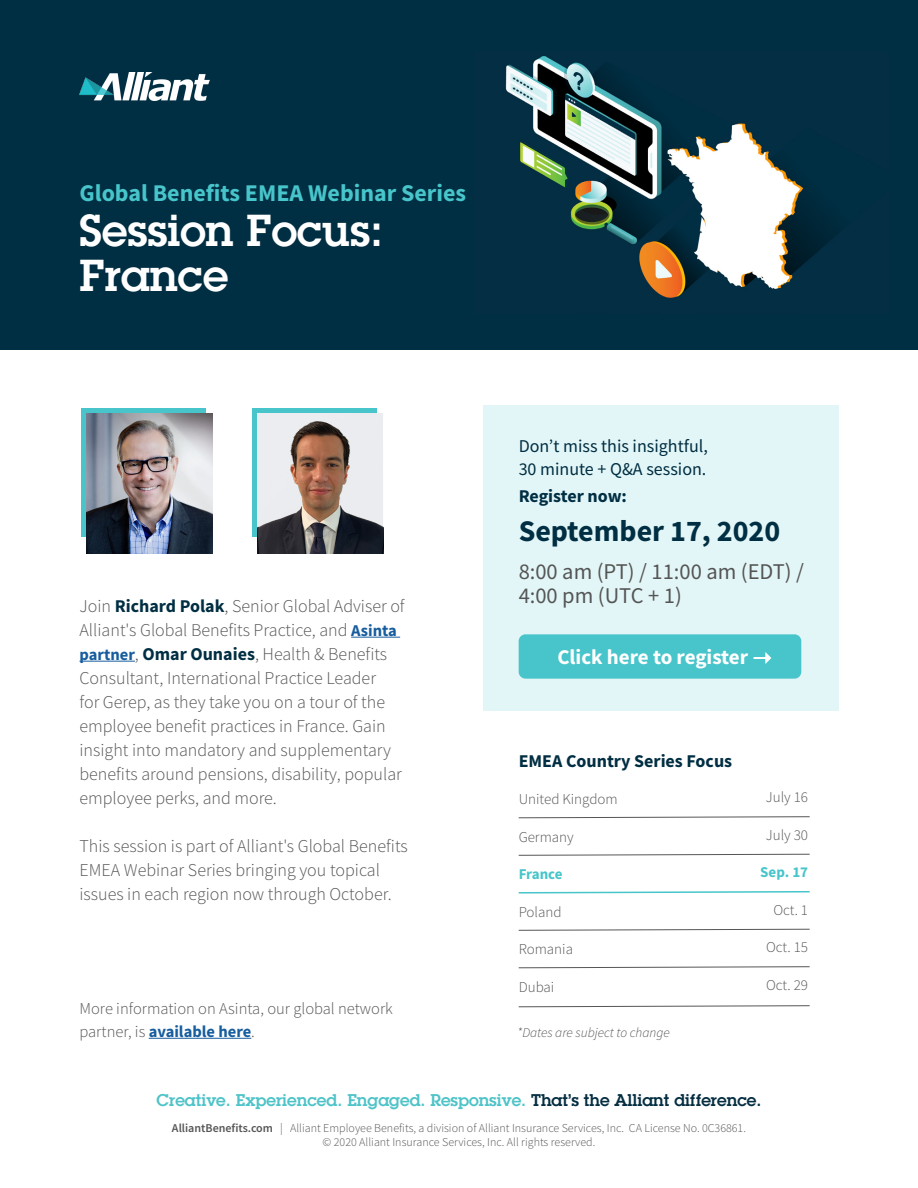
<style>
.page{position:relative;width:918px;height:1188px;background:#fff}
.page>*{position:absolute;margin:0;border:0;box-sizing:border-box;transform-origin:0 0}
.t1{font:600 43.5px/45px "Lubalin Graph Std";color:#fff}
.t2{font:700 30px "Source Sans Pro";color:#002e42}
.t3{font:700 24px "Source Sans Pro";color:#47c5ca}
.t4{font:22.5px/24px "Source Sans Pro";color:#555}
.t5{font:700 21px "Source Sans Pro";color:#fff}
.t6{font:300 18px/24px "Source Sans Pro";color:#555}
.t7{font:18px/22.5px "Source Sans Pro";color:#002e42}
.t8{font:700 18px "Source Sans Pro";color:#002e42}
.t9{font:600 16.5px "Lubalin Graph Std";color:#4ec3c8}
.t10{font:300 16.5px/22.5px "Source Sans Pro";color:#555}
.t11{font:300 15px "Source Sans Pro";color:#555}
.t12{font:700 15px "Source Sans Pro";color:#47c5ca}
.t13{font:italic 300 13.5px "Source Sans Pro";color:#555}
.t14{font:300 12px/14.4px "Source Sans Pro";color:#555;text-align:center}
.s1{font-weight:700;color:#002e42}
.s2{font-weight:700;font-size:16.5px;color:#175d9e}
.s3{font-weight:700;color:#175d9e}
.s4{color:#052e42}
.s5{font-weight:600}
</style>
<div class="page">
<div style="left:0;top:0;width:918px;height:350px;background:#002e42"></div>
<div style="left:483px;top:406px;width:356px;height:305px;background:#e3f6f7"></div>
<hr style="left:149px;top:1038px;width:102px;height:1px;background:#175d9e">
<hr style="left:351px;top:637px;width:49px;height:1px;background:#175d9e">
<hr style="left:80px;top:661px;width:55px;height:1px;background:#175d9e">
<div style="left:252px;top:408px;width:125px;height:129px;background:#47c5ca"></div>
<img style="left:257px;top:413px;width:126px;height:141px">
<div style="left:81px;top:408px;width:125px;height:129px;background:#47c5ca"></div>
<img style="left:86px;top:413px;width:126px;height:141px">
<svg style="left:518px;top:816px;width:292px;height:2px"></svg>
<svg style="left:518px;top:854px;width:292px;height:2px"></svg>
<svg style="left:518px;top:891px;width:292px;height:3px"></svg>
<svg style="left:518px;top:929px;width:292px;height:2px"></svg>
<svg style="left:518px;top:966px;width:292px;height:2px"></svg>
<svg style="left:518px;top:1005px;width:292px;height:2px"></svg>
<div style="left:519px;top:634px;width:282px;height:45px;background:#47c5ca;border-radius:7px"></div>
<svg style="left:754px;top:652px;width:17px;height:12px"></svg>
<img style="left:80px;top:72px;width:130px;height:29px">
<img style="left:505px;top:56px;width:327px;height:242px">
<p class="t3" style="left:80px;top:177px;width:388px">Global Benefits EMEA Webinar Series</p>
<p class="t1" style="left:80px;top:208px;width:305px">Session Focus:<br>France</p>
<p class="t6" style="left:80px;top:594px;width:327px">Join <span class="s1">Richard Polak</span>, Senior Global Adviser of Alliant's Global Benefits Practice, and <span class="s2">Asinta partner</span>, <span class="s1">Omar Ounaies</span>, Health &amp; Benefits Consultant, International Practice Leader<br>for Gerep, as they take you on a tour of the employee benefit practices in France. Gain insight into mandatory and supplementary benefits around pensions, disability, popular employee perks, and more.</p>
<p class="t6" style="left:80px;top:834px;width:330px">This session is part of Alliant's Global Benefits<br>EMEA Webinar Series bringing you topical issues in each region now through October.</p>
<p class="t10" style="left:80px;top:997px;width:315px">More information on Asinta, our global network partner, is <span class="s3">available here</span>.</p>
<p class="t7" style="left:519px;top:435px;width:191px">Don’t miss this insightful,<br>30 minute + Q&amp;A session.</p>
<p class="t8" style="left:519px;top:484px;width:110px">Register now:</p>
<p class="t2" style="left:519px;top:511px;width:263px">September 17, 2020</p>
<p class="t4" style="left:519px;top:559px;width:287px">8:00 am (PT) / 11:00 am (EDT) /<br>4:00 pm (UTC + 1)</p>
<p class="t5" style="left:557px;top:643px;width:192px">Click here to register</p>
<p class="t8" style="left:519px;top:749px;width:215px">EMEA Country Series Focus</p>
<p class="t11" style="left:519px;top:790px;width:101px">United Kingdom</p>
<p class="t11" style="left:519px;top:828px;width:57px">Germany</p>
<p class="t12" style="left:519px;top:864px;width:45px">France</p>
<p class="t11" style="left:519px;top:903px;width:44px">Poland</p>
<p class="t11" style="left:519px;top:940px;width:56px">Romania</p>
<p class="t11" style="left:519px;top:978px;width:37px">Dubai</p>
<p class="t13" style="left:517px;top:1024px;width:154px">*Dates are subject to change</p>
<p class="t11" style="left:766px;top:788px;width:44px">July 16</p>
<p class="t11" style="left:766px;top:826px;width:44px">July 30</p>
<p class="t12" style="left:760px;top:862px;width:49px">Sep. 17</p>
<p class="t11" style="left:773px;top:901px;width:36px">Oct. 1</p>
<p class="t11" style="left:766px;top:938px;width:43px">Oct. 15</p>
<p class="t11" style="left:766px;top:976px;width:43px">Oct. 29</p>
<p class="t9" style="left:156px;top:1090px;width:607px">Creative. Experienced. Engaged. Responsive. <span class="s4">That’s the Alliant difference.</span></p>
<p class="t14" style="left:172px;top:1121px;width:576px"><span class="s5">AlliantBenefits.com</span> | Alliant Employee Benefits, a division of Alliant Insurance Services, Inc. CA License No. 0C36861. © 2020 Alliant Insurance Services, Inc. All rights reserved.</p>
</div>
